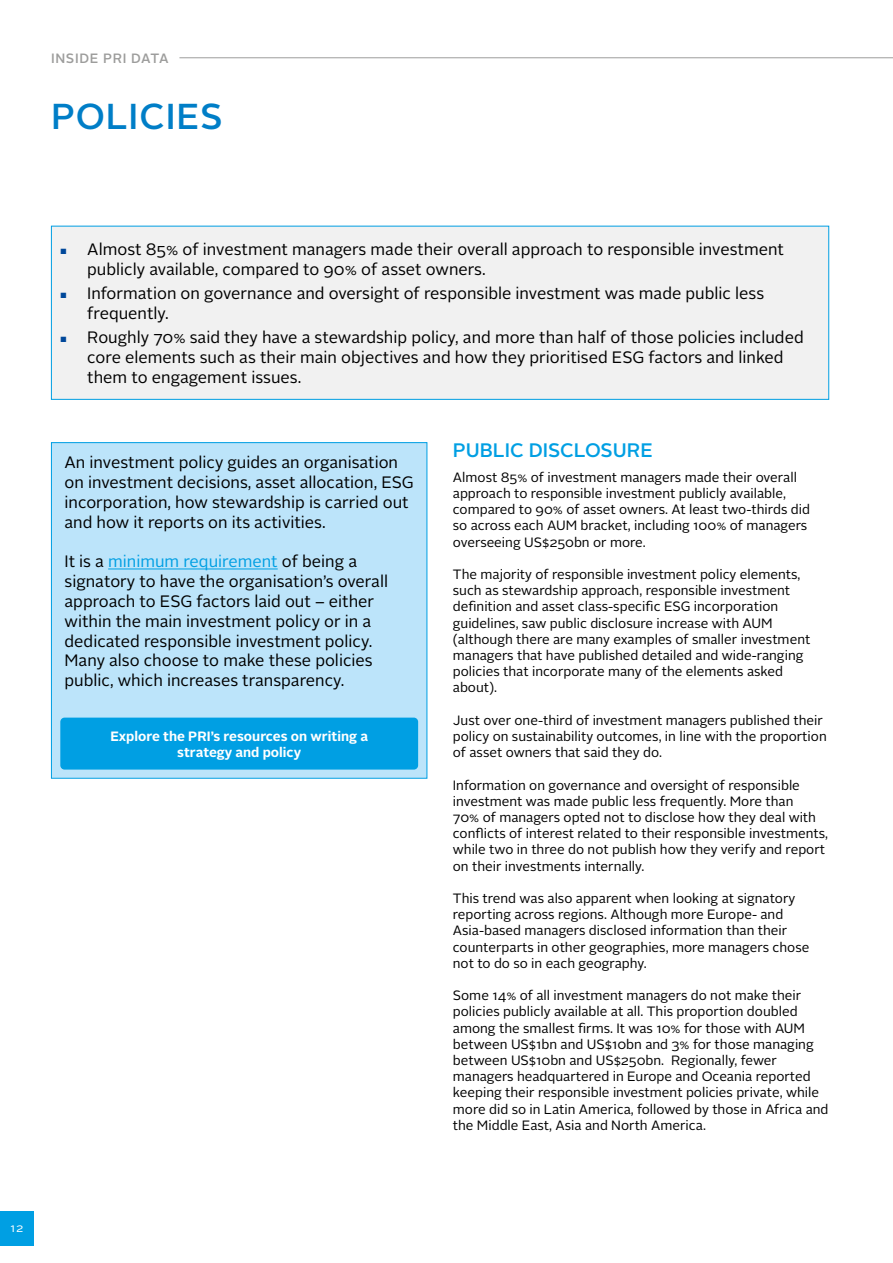
<style>
.page{position:relative;width:893px;height:1263px;background:#fff}
.page>*{position:absolute;margin:0;border:0;box-sizing:border-box;transform-origin:0 0}
.t1{font:500 36px "Alright Sans";letter-spacing:.025em;color:#007ec7}
.t2{font:500 19.5px "Alright Sans";color:#009fe3}
.t3{font:16.5px/19.8px "Alright Sans";color:#000}
.t4{font:13.5px/16.2px "Alright Sans";color:#000}
.t5{font:700 13.5px/16.2px "Alright Sans";color:#fff;text-align:center}
.t6{font:500 13.5px "Alright Sans";letter-spacing:.05em;color:#9d9d9c}
.t7{font:12px "Alright Sans";color:#fff}
.s1{font-size:7.5px;color:#00489a}
.s2{color:#009fe3}
</style>
<div class="page">
<hr style="left:179px;top:57px;width:714px;height:1px;background:#9d9d9c">
<div style="left:0;top:1212px;width:34px;height:34px;background:#009fe3"></div>
<div style="left:51px;top:226px;width:778px;height:173px;background:#f1f1f1"></div>
<div style="left:51px;top:226px;width:778px;height:174px;border:1px solid #009fe3"></div>
<div style="left:51px;top:443px;width:376px;height:335px;background:#bce4fa"></div>
<hr style="left:108px;top:568px;width:170px;height:1px;background:#009fe3">
<div style="left:51px;top:442px;width:376px;height:337px;border:1px solid #009fe3"></div>
<div style="left:60px;top:718px;width:358px;height:51px;background:#009fe3;border-radius:4px"></div>
<p class="t6" style="left:51px;top:49px;width:119px">INSIDE PRI DATA</p>
<h1 class="t1" style="left:51px;top:92px;width:173px">POLICIES</h1>
<p class="t7" style="left:11px;top:1220px;width:14px">12</p>
<p class="t3" style="left:87px;top:240px;width:698px;text-indent:-27px"><span class="s1">■</span> Almost 85% of investment managers made their overall approach to responsible investment publicly available, compared to 90% of asset owners.</p>
<p class="t3" style="left:87px;top:284px;width:678px;text-indent:-27px"><span class="s1">■</span> Information on governance and oversight of responsible investment was made public less frequently.</p>
<p class="t3" style="left:87px;top:328px;width:718px;text-indent:-27px"><span class="s1">■</span> Roughly 70% said they have a stewardship policy, and more than half of those policies included core elements such as their main objectives and how they prioritised ESG factors and linked them to engagement issues.</p>
<p class="t3" style="left:65px;top:453px;width:351px">An investment policy guides an organisation on investment decisions, asset allocation, ESG incorporation, how stewardship is carried out and how it reports on its activities.</p>
<p class="t3" style="left:65px;top:552px;width:325px">It is a <span class="s2">minimum requirement</span> of being a signatory to have the organisation’s overall approach to ESG factors laid out – either within the main investment policy or in a dedicated responsible investment policy.<br>Many also choose to make these policies public, which increases transparency.</p>
<p class="t5" style="left:110px;top:728px;width:259px">Explore the PRI’s resources on writing a strategy and policy</p>
<h2 class="t2" style="left:453px;top:437px;width:201px">PUBLIC DISCLOSURE</h2>
<p class="t4" style="left:453px;top:469px;width:359px">Almost 85% of investment managers made their overall approach to responsible investment publicly available, compared to 90% of asset owners. At least two-thirds did so across each AUM bracket, including 100% of managers overseeing US$250bn or more.</p>
<p class="t4" style="left:453px;top:566px;width:359px">The majority of responsible investment policy elements, such as stewardship approach, responsible investment definition and asset class-specific ESG incorporation guidelines, saw public disclosure increase with AUM (although there are many examples of smaller investment managers that have published detailed and wide-ranging policies that incorporate many of the elements asked about).</p>
<p class="t4" style="left:453px;top:712px;width:375px">Just over one-third of investment managers published their policy on sustainability outcomes, in line with the proportion of asset owners that said they do.</p>
<p class="t4" style="left:453px;top:777px;width:377px">Information on governance and oversight of responsible investment was made public less frequently. More than<br>70% of managers opted not to disclose how they deal with conflicts of interest related to their responsible investments, while two in three do not publish how they verify and report on their investments internally.</p>
<p class="t4" style="left:453px;top:890px;width:358px">This trend was also apparent when looking at signatory reporting across regions. Although more Europe- and Asia-based managers disclosed information than their counterparts in other geographies, more managers chose not to do so in each geography.</p>
<p class="t4" style="left:453px;top:988px;width:377px">Some 14% of all investment managers do not make their policies publicly available at all. This proportion doubled among the smallest firms. It was 10% for those with AUM between US$1bn and US$10bn and 3% for those managing between US$10bn and US$250bn. Regionally, fewer managers headquartered in Europe and Oceania reported keeping their responsible investment policies private, while more did so in Latin America, followed by those in Africa and the Middle East, Asia and North America.</p>
</div>
